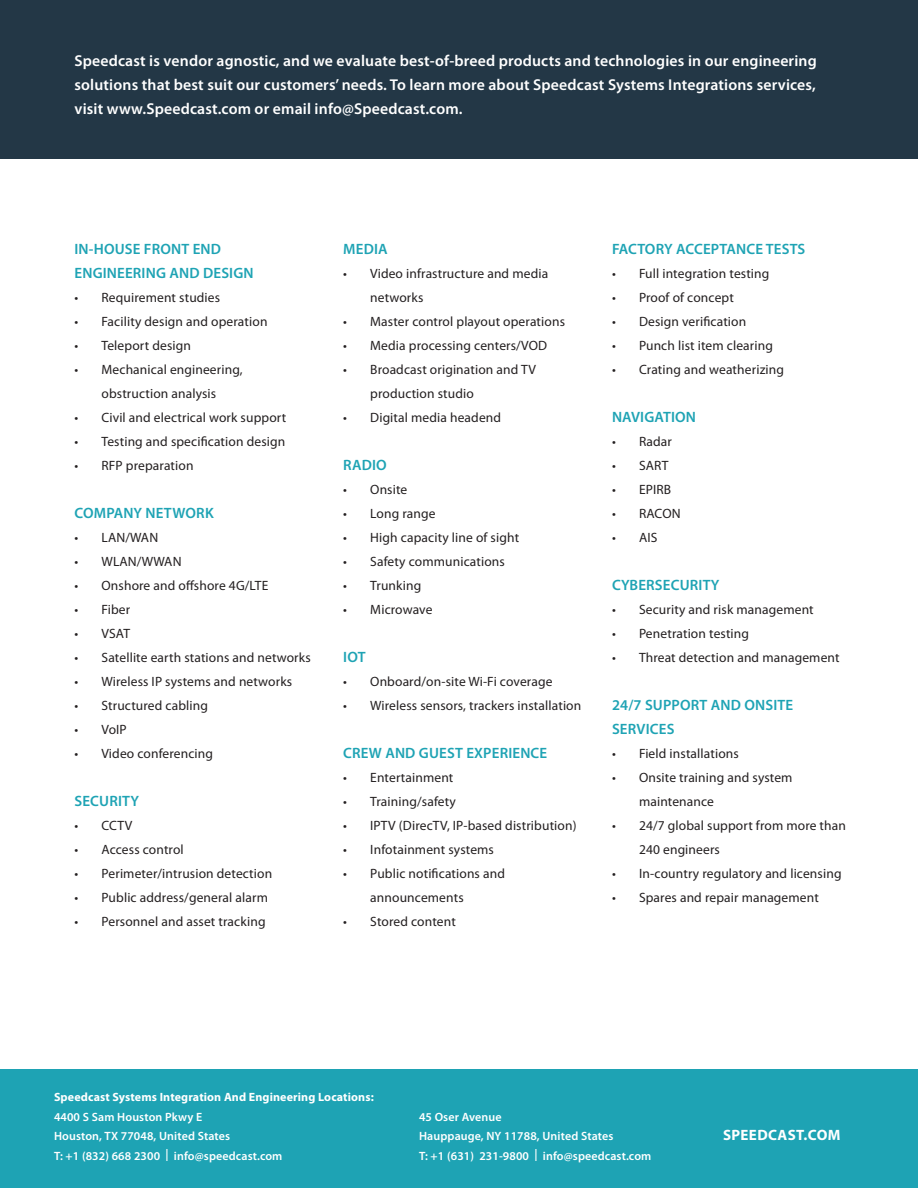
<style>
.page{position:relative;width:918px;height:1188px;background:#fff}
.page>*{position:absolute;margin:0;border:0;box-sizing:border-box;transform-origin:0 0}
.t1{font:600 15.75px/24px "Myriad Pro";letter-spacing:.01em;color:#fff;text-align:justify}
.t2{font:600 15px/24px "Myriad Pro";letter-spacing:.01em;color:#1ea3b4}
.t3{font:700 15px "Myriad Pro";letter-spacing:.025em;color:#fff}
.t4{font:13.5px/24px "Myriad Pro";letter-spacing:.01em;color:#231f20}
.t5{font:600 12px "Myriad Pro";letter-spacing:.01em;color:#fff}
.t6{font:700 12px/19.5px "Myriad Pro";letter-spacing:.01em;color:#fff}
.s1{font-weight:600}
</style>
<div class="page">
<div style="left:0;top:0;width:918px;height:158px;background:#233746"></div>
<div style="left:0;top:1069px;width:918px;height:119px;background:#1ea3b4"></div>
<p class="t1" style="left:75px;top:48px;width:744px">Speedcast is vendor agnostic, and we evaluate best-of-breed products and technologies in our engineering solutions that best suit our customers’ needs. To learn more about Speedcast Systems Integrations services, visit www.Speedcast.com or email info@Speedcast.com.</p>
<p class="t2" style="left:75px;top:237px;width:181px">IN-HOUSE FRONT END<br>ENGINEERING AND DESIGN</p>
<p class="t4" style="left:75px;top:286px;width:147px">• Requirement studies</p>
<p class="t4" style="left:75px;top:310px;width:194px">• Facility design and operation</p>
<p class="t4" style="left:75px;top:334px;width:118px">• Teleport design</p>
<p class="t4" style="left:75px;top:358px;width:170px;text-align:center">• Mechanical engineering, obstruction analysis</p>
<p class="t4" style="left:75px;top:406px;width:213px">• Civil and electrical work support</p>
<p class="t4" style="left:75px;top:430px;width:212px">• Testing and specification design</p>
<p class="t4" style="left:75px;top:454px;width:121px">• RFP preparation</p>
<p class="t2" style="left:75px;top:501px;width:141px">COMPANY NETWORK</p>
<p class="t4" style="left:75px;top:526px;width:85px">• LAN/WAN</p>
<p class="t4" style="left:75px;top:550px;width:109px">• WLAN/WWAN</p>
<p class="t4" style="left:75px;top:574px;width:195px">• Onshore and offshore 4G/LTE</p>
<p class="t4" style="left:75px;top:598px;width:57px">• Fiber</p>
<p class="t4" style="left:75px;top:622px;width:57px">• VSAT</p>
<p class="t4" style="left:75px;top:646px;width:238px">• Satellite earth stations and networks</p>
<p class="t4" style="left:75px;top:670px;width:219px">• Wireless IP systems and networks</p>
<p class="t4" style="left:75px;top:694px;width:135px">• Structured cabling</p>
<p class="t4" style="left:75px;top:718px;width:54px">• VoIP</p>
<p class="t4" style="left:75px;top:742px;width:140px">• Video conferencing</p>
<p class="t2" style="left:75px;top:789px;width:66px">SECURITY</p>
<p class="t4" style="left:75px;top:814px;width:59px">• CCTV</p>
<p class="t4" style="left:75px;top:838px;width:111px">• Access control</p>
<p class="t4" style="left:75px;top:862px;width:199px">• Perimeter/intrusion detection</p>
<p class="t4" style="left:75px;top:886px;width:195px">• Public address/general alarm</p>
<p class="t4" style="left:75px;top:910px;width:193px">• Personnel and asset tracking</p>
<p class="t2" style="left:343px;top:237px;width:46px">MEDIA</p>
<p class="t4" style="left:370px;top:262px;width:179px;text-indent:-27px">• Video infrastructure and media networks</p>
<p class="t4" style="left:343px;top:310px;width:223px">• Master control playout operations</p>
<p class="t4" style="left:343px;top:334px;width:205px">• Media processing centers/VOD</p>
<p class="t4" style="left:370px;top:358px;width:167px;text-indent:-27px">• Broadcast origination and TV production studio</p>
<p class="t4" style="left:343px;top:406px;width:159px">• Digital media headend</p>
<p class="t2" style="left:343px;top:453px;width:45px">RADIO</p>
<p class="t4" style="left:343px;top:478px;width:66px">• Onsite</p>
<p class="t4" style="left:343px;top:502px;width:94px">• Long range</p>
<p class="t4" style="left:343px;top:526px;width:177px">• High capacity line of sight</p>
<p class="t4" style="left:343px;top:550px;width:163px">• Safety communications</p>
<p class="t4" style="left:343px;top:574px;width:80px">• Trunking</p>
<p class="t4" style="left:343px;top:598px;width:91px">• Microwave</p>
<p class="t2" style="left:343px;top:645px;width:24px">IOT</p>
<p class="t4" style="left:343px;top:670px;width:211px">• Onboard/on-site Wi-Fi coverage</p>
<p class="t4" style="left:343px;top:694px;width:240px">• Wireless sensors, trackers installation</p>
<p class="t2" style="left:343px;top:741px;width:206px">CREW AND GUEST EXPERIENCE</p>
<p class="t4" style="left:343px;top:766px;width:112px">• Entertainment</p>
<p class="t4" style="left:343px;top:790px;width:114px">• Training/safety</p>
<p class="t4" style="left:343px;top:814px;width:235px">• IPTV (DirecTV, IP-based distribution)</p>
<p class="t4" style="left:343px;top:838px;width:152px">• Infotainment systems</p>
<p class="t4" style="left:370px;top:862px;width:136px;text-indent:-27px">• Public notifications and announcements</p>
<p class="t4" style="left:343px;top:910px;width:114px">• Stored content</p>
<p class="t2" style="left:612px;top:237px;width:195px">FACTORY ACCEPTANCE TESTS</p>
<p class="t4" style="left:612px;top:262px;width:159px">• Full integration testing</p>
<p class="t4" style="left:612px;top:286px;width:123px">• Proof of concept</p>
<p class="t4" style="left:612px;top:310px;width:136px">• Design verification</p>
<p class="t4" style="left:612px;top:334px;width:163px">• Punch list item clearing</p>
<p class="t4" style="left:612px;top:358px;width:174px">• Crating and weatherizing</p>
<p class="t2" style="left:612px;top:405px;width:85px">NAVIGATION</p>
<p class="t4" style="left:612px;top:430px;width:62px">• Radar</p>
<p class="t4" style="left:612px;top:454px;width:58px">• SART</p>
<p class="t4" style="left:612px;top:478px;width:61px">• EPIRB</p>
<p class="t4" style="left:612px;top:502px;width:70px">• RACON</p>
<p class="t4" style="left:612px;top:526px;width:47px">• AIS</p>
<p class="t2" style="left:612px;top:573px;width:109px">CYBERSECURITY</p>
<p class="t4" style="left:612px;top:598px;width:203px">• Security and risk management</p>
<p class="t4" style="left:612px;top:622px;width:139px">• Penetration testing</p>
<p class="t4" style="left:612px;top:646px;width:229px">• Threat detection and management</p>
<p class="t2" style="left:612px;top:693px;width:183px">24/7 SUPPORT AND ONSITE<br>SERVICES</p>
<p class="t4" style="left:612px;top:742px;width:128px">• Field installations</p>
<p class="t4" style="left:639px;top:766px;width:155px;text-indent:-27px">• Onsite training and system maintenance</p>
<p class="t4" style="left:639px;top:814px;width:209px;text-indent:-27px">• 24/7 global support from more than<br>240 engineers</p>
<p class="t4" style="left:612px;top:862px;width:231px">• In-country regulatory and licensing</p>
<p class="t4" style="left:612px;top:886px;width:208px">• Spares and repair management</p>
<p class="t6" style="left:54px;top:1087px;width:321px">Speedcast Systems Integration And Engineering Locations:<br><span class="s1">4400 S Sam Houston Pkwy E</span></p>
<p class="t5" style="left:54px;top:1128px;width:178px">Houston, TX 77048, United States</p>
<p class="t5" style="left:54px;top:1148px;width:230px">T: +1 (832) 668 2300 | info@speedcast.com</p>
<p class="t5" style="left:419px;top:1109px;width:84px">45 Oser Avenue</p>
<p class="t5" style="left:419px;top:1128px;width:196px">Hauppauge, NY 11788, United States</p>
<p class="t5" style="left:419px;top:1148px;width:234px">T: +1 (631) 231-9800 | info@speedcast.com</p>
<p class="t3" style="left:723px;top:1125px;width:119px">SPEEDCAST.COM</p>
</div>
